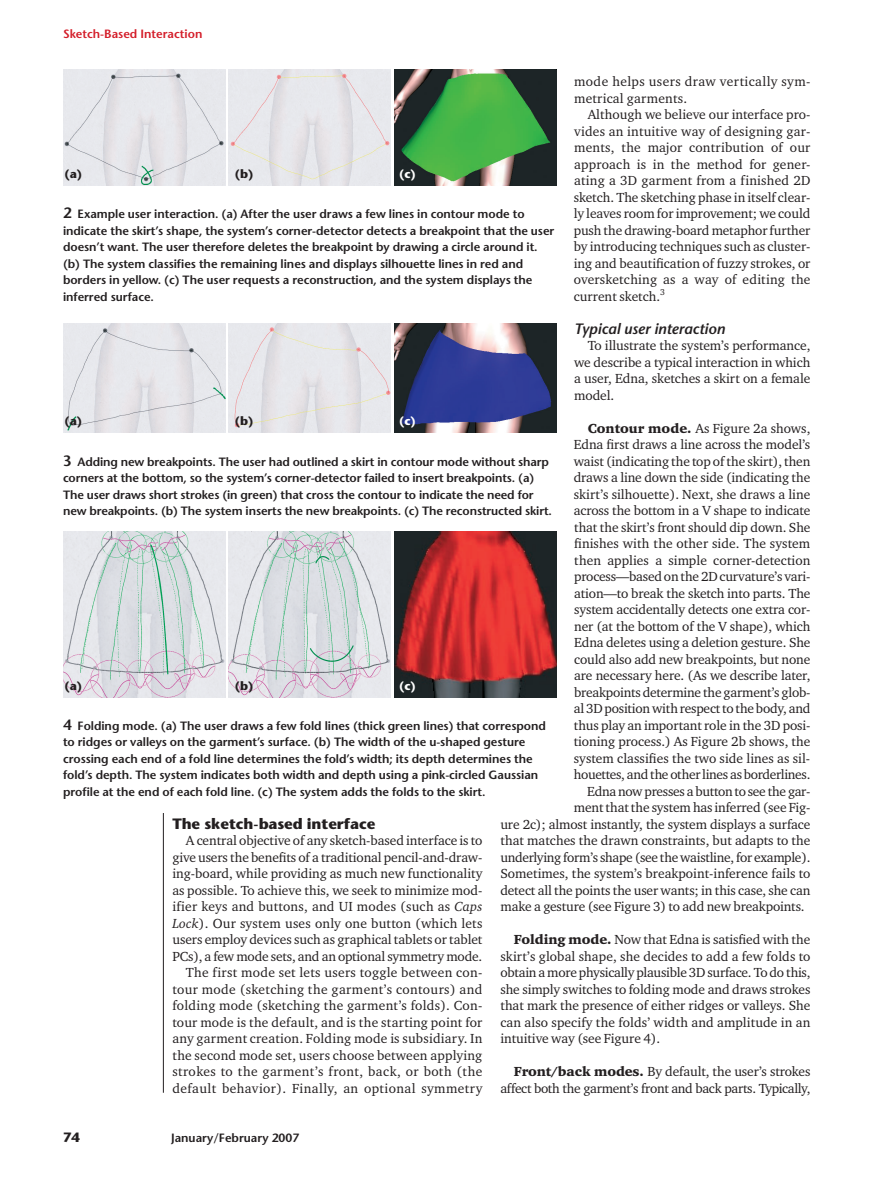
<style>
.page{position:relative;width:878px;height:1188px;background:#fff}
.page>*{position:absolute;margin:0;border:0;box-sizing:border-box;transform-origin:0 0}
.t1{font:700 15px "Stone Sans";letter-spacing:-.005em;color:#231f20}
.t2{font:italic 600 15px "Stone Sans";letter-spacing:-.005em;color:#231f20}
.t3{font:13.5px/16.5px "Charter ITC";letter-spacing:-.005em;color:#231f20;text-align:justify}
.t4{font:13.5px/16.5px "Charter ITC";letter-spacing:.015em;color:#231f20;text-align:right}
.t5{font:13.5px/16.5px "Charter ITC";letter-spacing:-.025em;color:#231f20;text-align:right}
.t6{font:13.5px/16.5px "Charter ITC";letter-spacing:.03em;color:#231f20}
.t7{font:700 13.5px "Stone Sans";color:#231f20}
.t8{font:600 12px/16.5px "Stone Sans";letter-spacing:-.005em;color:#231f20}
.t9{font:600 12px "Stone Sans";color:#d41e2a}
.t10{font:700 12px "Stone Sans";color:#231f20}
.t11{font:700 12px "Stone Sans";color:#fff}
.s1{font-family:"Charter ITC Blac"}
.s2{font-size:15px}
.s3{font-style:italic}
</style>
<div class="page">
<hr style="left:163px;top:812px;width:1px;height:281px;background:#231f20">
<img style="left:63px;top:70px;width:162px;height:115px">
<img style="left:229px;top:70px;width:162px;height:115px">
<img style="left:394px;top:70px;width:162px;height:115px">
<img style="left:63px;top:323px;width:162px;height:110px">
<img style="left:229px;top:323px;width:162px;height:110px">
<img style="left:394px;top:323px;width:162px;height:110px">
<img style="left:63px;top:532px;width:162px;height:165px">
<img style="left:229px;top:532px;width:162px;height:165px">
<img style="left:394px;top:532px;width:162px;height:165px">
<p class="t9" style="left:63px;top:29px;width:141px">Sketch-Based Interaction</p>
<p class="t6" style="left:574px;top:74px;width:238px">mode helps users draw vertically sym&shy;metrical garments.</p>
<p class="t3" style="left:573px;top:107px;width:238px;text-indent:14px">Although we believe our interface pro&shy;vides an intuitive way of designing gar&shy;ments, the major contribution of our approach is in the method for gener&shy;ating a 3D garment from a finished 2D sketch. The sketching phase in itself clear&shy;ly leaves room for improvement; we could push the drawing-board metaphor further by introducing techniques such as cluster&shy;ing and beautification of fuzzy strokes, or oversketching as a way of editing the current sketch.<sup>3</sup></p>
<p class="t2" style="left:574px;top:323px;width:152px">Typical user interaction</p>
<p class="t3" style="left:574px;top:338px;width:238px;text-indent:14px">To illustrate the system’s performance, we describe a typical interaction in which a user, Edna, sketches a skirt on a female model.</p>
<p class="t3" style="left:587px;top:420px;width:224px"><span class="s1">Contour mode.</span> As Figure 2a shows,</p>
<p class="t3" style="left:573px;top:437px;width:238px">Edna first draws a line across the model’s</p>
<p class="t3" style="left:573px;top:453px;width:238px">waist (indicating the top of the skirt), then</p>
<p class="t3" style="left:573px;top:470px;width:238px">draws a line down the side (indicating the</p>
<p class="t3" style="left:573px;top:486px;width:238px">skirt’s silhouette). Next, she draws a line</p>
<p class="t3" style="left:573px;top:503px;width:238px">across the bottom in a V shape to indicate</p>
<p class="t3" style="left:574px;top:519px;width:238px">that the skirt’s front should dip down. She</p>
<p class="t3" style="left:574px;top:536px;width:237px">finishes with the other side. The system</p>
<p class="t3" style="left:574px;top:552px;width:238px">then applies a simple corner-detection</p>
<p class="t3" style="left:574px;top:569px;width:238px">process—based on the 2D curvature’s vari-</p>
<p class="t3" style="left:574px;top:585px;width:238px">ation—to break the sketch into parts. The</p>
<p class="t3" style="left:574px;top:602px;width:238px">system accidentally detects one extra cor-</p>
<p class="t3" style="left:574px;top:618px;width:238px">ner (at the bottom of the V shape), which</p>
<p class="t3" style="left:574px;top:635px;width:238px">Edna deletes using a deletion gesture. She</p>
<p class="t3" style="left:574px;top:651px;width:238px">could also add new breakpoints, but none</p>
<p class="t3" style="left:574px;top:668px;width:238px">are necessary here. (As we describe later,</p>
<p class="t3" style="left:574px;top:684px;width:238px">breakpoints determine the garment’s glob-</p>
<p class="t3" style="left:573px;top:701px;width:238px">al 3D position with respect to the body, and</p>
<p class="t3" style="left:573px;top:717px;width:238px">thus play an important role in the 3D posi-</p>
<p class="t3" style="left:573px;top:734px;width:238px">tioning process.) As Figure 2b shows, the</p>
<p class="t3" style="left:573px;top:750px;width:238px">system classifies the two side lines as sil-</p>
<p class="t5" style="left:573px;top:767px;width:238px">houettes, and the other lines as borderlines.</p>
<p class="t3" style="left:587px;top:783px;width:225px">Edna now presses a button to see the gar-</p>
<p class="t3" style="left:573px;top:800px;width:238px">ment that the system has inferred (see Fig-</p>
<p class="t3" style="left:500px;top:816px;width:311px">ure 2c); almost instantly, the system displays a surface</p>
<p class="t3" style="left:500px;top:833px;width:311px">that matches the drawn constraints, but adapts to the</p>
<p class="t3" style="left:500px;top:849px;width:311px">underlying form’s shape (see the waistline, for example).</p>
<p class="t3" style="left:500px;top:866px;width:311px">Sometimes, the system’s breakpoint-inference fails to</p>
<p class="t3" style="left:500px;top:882px;width:311px">detect all the points the user wants; in this case, she can</p>
<p class="t3" style="left:500px;top:899px;width:306px">make a gesture (see Figure 3) to add new breakpoints.</p>
<p class="t3" style="left:500px;top:932px;width:311px;text-indent:14px"><span class="s1">Folding mode.</span> Now that Edna is satisfied with the skirt’s global shape, she decides to add a few folds to obtain a more physically plausible 3D surface. To do this, she simply switches to folding mode and draws strokes that mark the presence of either ridges or valleys. She can also specify the folds’ width and amplitude in an intuitive way (see Figure 4).</p>
<p class="t5" style="left:500px;top:1064px;width:311px"><span class="s1">Front/back modes.</span> By default, the user’s strokes affect both the garment’s front and back parts. Typically,</p>
<p class="t10" style="left:64px;top:169px;width:19px">(a)</p>
<p class="t10" style="left:235px;top:169px;width:20px">(b)</p>
<p class="t11" style="left:399px;top:169px;width:18px">(c)</p>
<p class="t8" style="left:63px;top:207px;width:493px"><span class="s2">2</span> Example user interaction. (a) After the user draws a few lines in contour mode to indicate the skirt’s shape, the system’s corner-detector detects a breakpoint that the user doesn’t want. The user therefore deletes the breakpoint by drawing a circle around it. (b) The system classifies the remaining lines and displays silhouette lines in red and borders in yellow. (c) The user requests a reconstruction, and the system displays the inferred surface.</p>
<p class="t10" style="left:64px;top:416px;width:19px">(a)</p>
<p class="t10" style="left:235px;top:416px;width:20px">(b)</p>
<p class="t11" style="left:399px;top:416px;width:18px">(c)</p>
<p class="t8" style="left:63px;top:455px;width:490px"><span class="s2">3</span> Adding new breakpoints. The user had outlined a skirt in contour mode without sharp corners at the bottom, so the system’s corner-detector failed to insert breakpoints. (a)<br>The user draws short strokes (in green) that cross the contour to indicate the need for new breakpoints. (b) The system inserts the new breakpoints. (c) The reconstructed skirt.</p>
<p class="t10" style="left:64px;top:681px;width:19px">(a)</p>
<p class="t10" style="left:235px;top:681px;width:20px">(b)</p>
<p class="t11" style="left:399px;top:681px;width:18px">(c)</p>
<p class="t8" style="left:63px;top:719px;width:484px"><span class="s2">4</span> Folding mode. (a) The user draws a few fold lines (thick green lines) that correspond to ridges or valleys on the garment’s surface. (b) The width of the u-shaped gesture crossing each end of a fold line determines the fold’s width; its depth determines the fold’s depth. The system indicates both width and depth using a pink-circled Gaussian profile at the end of each fold line. (c) The system adds the folds to the skirt.</p>
<p class="t1" style="left:172px;top:818px;width:204px">The sketch-based interface</p>
<p class="t4" style="left:172px;top:833px;width:311px">A central objective of any sketch-based interface is to give users the benefits of a traditional pencil-and-draw&shy;ing-board, while providing as much new functionality as possible. To achieve this, we seek to minimize mod&shy;ifier keys and buttons, and UI modes (such as <span class="s3">Caps Lock</span>). Our system uses only one button (which lets users employ devices such as graphical tablets or tablet PCs), a few mode sets, and an optional symmetry mode.<br>The first mode set lets users toggle between con&shy;tour mode (sketching the garment’s contours) and folding mode (sketching the garment’s folds). Con&shy;tour mode is the default, and is the starting point for any garment creation. Folding mode is subsidiary. In the second mode set, users choose between applying strokes to the garment’s front, back, or both (the default behavior). Finally, an optional symmetry</p>
<p class="t7" style="left:63px;top:1132px;width:19px">74</p>
<p class="t8" style="left:171px;top:1131px;width:130px">January/February 2007</p>
</div>
